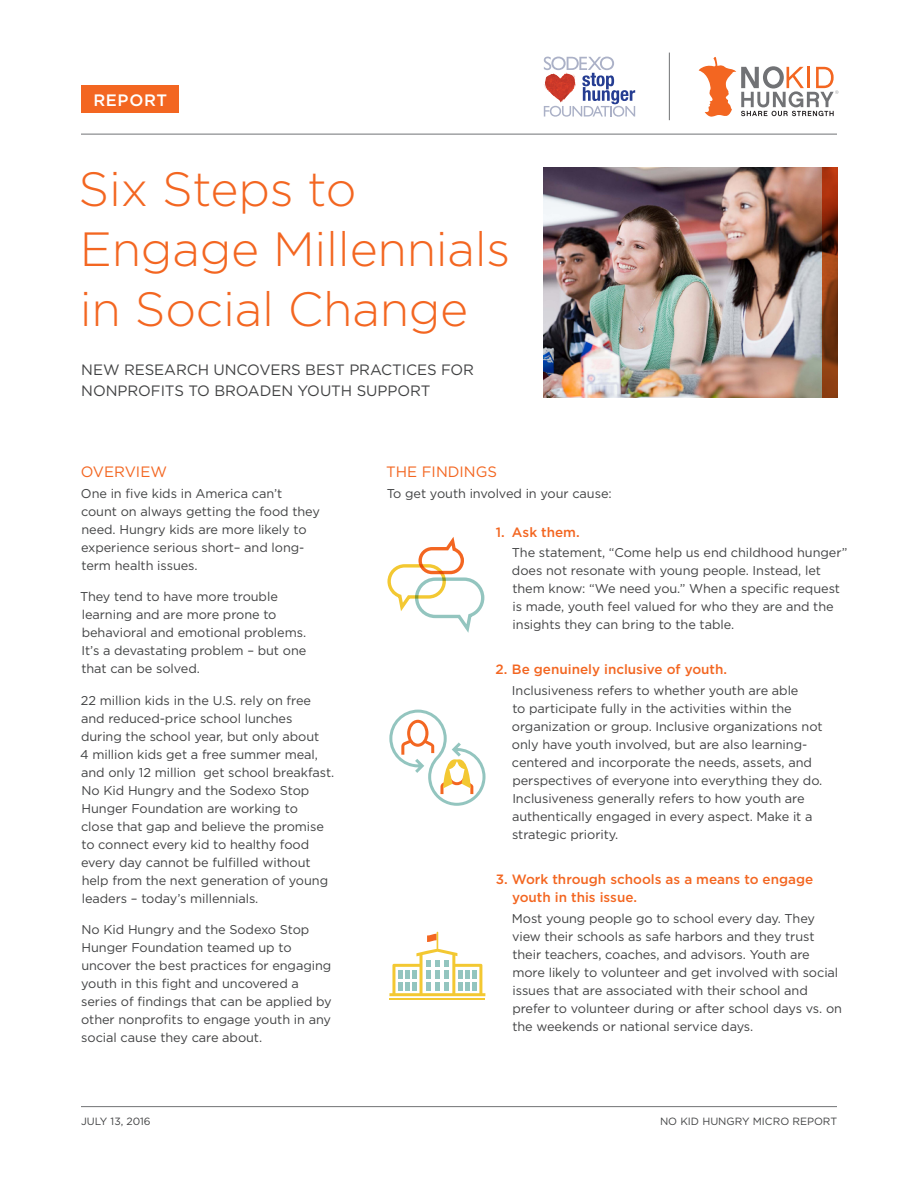
<style>
.page{position:relative;width:918px;height:1188px;background:#fff}
.page>*{position:absolute;margin:0;border:0;box-sizing:border-box;transform-origin:0 0}
.Title_Header{font:300 48px/60px "Gotham";letter-spacing:-.005em;color:#f36621}
.t1{font:500 16.5px "Gotham";letter-spacing:.04em;color:#fff}
.TItle_Subhead{font:15px/21px "Gotham";letter-spacing:-.005em;color:#414243}
.Body_Pre-Header{font:15px "Gotham";color:#f36621}
.Body_header{font:500 13.5px/18px "Gotham";color:#f36621}
.Body_copy{font:12.75px/18px "Gotham";letter-spacing:-.005em;color:#414243}
.Body_Bullets{font:12.75px/18px "Gotham";letter-spacing:-.005em;color:#414243}
.t2{font:10.5px "Gotham";color:#414243}
</style>
<div class="page">
<img style="left:544px;top:167px;width:278px;height:230px">
<hr style="left:81px;top:1106px;width:756px;height:1px;background:#717275">
<hr style="left:81px;top:134px;width:756px;height:1px;background:#717275">
<svg style="left:822px;top:167px;width:15px;height:230px;background:#82320e"></svg>
<div style="left:81px;top:86px;width:97px;height:27px;background:#f36621"></div>
<svg style="left:699px;top:57px;width:139px;height:60px"></svg>
<svg style="left:544px;top:57px;width:91px;height:60px"></svg>
<hr style="left:669px;top:53px;width:1px;height:67px;background:#717275">
<svg style="left:387px;top:537px;width:98px;height:96px"></svg>
<svg style="left:389px;top:710px;width:97px;height:96px"></svg>
<hr style="left:389px;top:998px;width:96px;height:2px;background:#f3c832">
<svg style="left:389px;top:932px;width:96px;height:64px"></svg>
<p class="t1" style="left:93px;top:89px;width:75px">REPORT</p>
<p class="Title_Header" style="left:79px;top:157px;width:433px">Six Steps to<br>Engage Millennials in Social Change</p>
<p class="TItle_Subhead" style="left:81px;top:359px;width:394px">NEW RESEARCH UNCOVERS BEST PRACTICES FOR<br>NONPROFITS TO BROADEN YOUTH SUPPORT</p>
<p class="Body_Pre-Header" style="left:81px;top:462px;width:88px">OVERVIEW</p>
<p class="Body_copy" style="left:81px;top:484px;width:241px">One in five kids in America can’t count on always getting the food they need. Hungry kids are more likely to experience serious short– and long&shy;term health issues.</p>
<p class="Body_copy" style="left:80px;top:588px;width:228px">They tend to have more trouble learning and are more prone to behavioral and emotional problems.<br>It’s a devastating problem – but one that can be solved.</p>
<p class="Body_copy" style="left:80px;top:691px;width:256px">22 million kids in the U.S. rely on free and reduced-price school lunches during the school year, but only about<br>4 million kids get a free summer meal, and only 12 million get school breakfast.<br>No Kid Hungry and the Sodexo Stop Hunger Foundation are working to<br>close that gap and believe the promise to connect every kid to healthy food every day cannot be fulfilled without help from the next generation of young leaders – today’s millennials.</p>
<p class="Body_copy" style="left:81px;top:921px;width:252px">No Kid Hungry and the Sodexo Stop Hunger Foundation teamed up to uncover the best practices for engaging youth in this fight and uncovered a series of findings that can be applied by other nonprofits to engage youth in any social cause they care about.</p>
<p class="Body_Pre-Header" style="left:386px;top:462px;width:113px">THE FINDINGS</p>
<p class="Body_copy" style="left:387px;top:484px;width:227px">To get youth involved in your cause:</p>
<p class="Body_header" style="left:496px;top:523px;width:85px">1. Ask them.</p>
<p class="Body_Bullets" style="left:512px;top:543px;width:337px">The statement, “Come help us end childhood hunger” does not resonate with young people. Instead, let them know: “We need you.” When a specific request is made, youth feel valued for who they are and the insights they can bring to the table.</p>
<p class="Body_header" style="left:496px;top:660px;width:233px">2. Be genuinely inclusive of youth.</p>
<p class="Body_Bullets" style="left:512px;top:681px;width:312px">Inclusiveness refers to whether youth are able<br>to participate fully in the activities within the organization or group. Inclusive organizations not only have youth involved, but are also learning&shy;centered and incorporate the needs, assets, and perspectives of everyone into everything they do.<br>Inclusiveness generally refers to how youth are authentically engaged in every aspect. Make it a strategic priority.</p>
<p class="Body_header" style="left:512px;top:870px;width:303px;text-indent:-16px">3. Work through schools as a means to engage youth in this issue.</p>
<p class="Body_Bullets" style="left:512px;top:909px;width:332px">Most young people go to school every day. They view their schools as safe harbors and they trust their teachers, coaches, and advisors. Youth are more likely to volunteer and get involved with social issues that are associated with their school and prefer to volunteer during or after school days vs. on the weekends or national service days.</p>
<p class="t2" style="left:81px;top:1115px;width:71px">JULY 13, 2016</p>
<p class="t2" style="left:660px;top:1115px;width:179px">NO KID HUNGRY MICRO REPORT</p>
</div>
